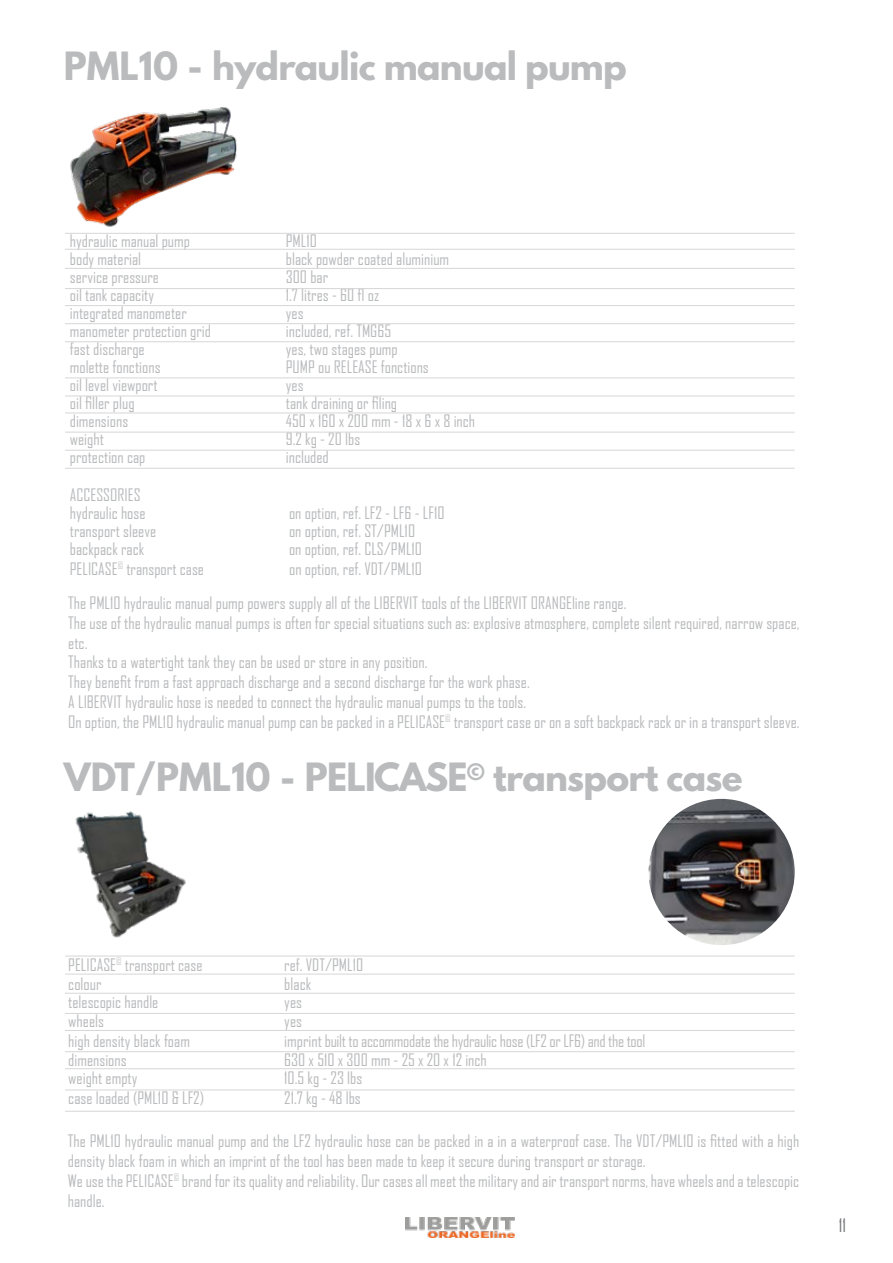
<style>
.page{position:relative;width:893px;height:1263px;background:#fff}
.page>*{position:absolute;margin:0;border:0;box-sizing:border-box;transform-origin:0 0}
.t1{font:700 34.5px "League Spartan";letter-spacing:-.02em;color:#babbbd}
.t2{font:18px "Agency FB";color:#76777a}
.t3{font:16.5px/19.8px "Agency FB";color:#babbbd}
.t4{font:16.5px "Agency FB";letter-spacing:-.02em;color:#bcbcbc}
.s1{color:#babbbd}
</style>
<div class="page">
<img style="left:406px;top:1217px;width:108px;height:21px">
<img style="left:70px;top:107px;width:167px;height:120px">
<hr style="left:65px;top:233px;width:730px;height:1px;background:#d6d6d7">
<hr style="left:65px;top:249px;width:730px;height:1px;background:#d6d6d7">
<hr style="left:65px;top:268px;width:730px;height:1px;background:#d6d6d7">
<hr style="left:65px;top:288px;width:730px;height:1px;background:#d6d6d7">
<hr style="left:65px;top:305px;width:730px;height:1px;background:#d6d6d7">
<hr style="left:65px;top:323px;width:730px;height:1px;background:#d6d6d7">
<hr style="left:65px;top:341px;width:730px;height:1px;background:#d6d6d7">
<hr style="left:65px;top:378px;width:730px;height:1px;background:#d6d6d7">
<hr style="left:65px;top:396px;width:730px;height:1px;background:#d6d6d7">
<hr style="left:65px;top:413px;width:730px;height:1px;background:#d6d6d7">
<hr style="left:65px;top:432px;width:730px;height:1px;background:#d6d6d7">
<hr style="left:65px;top:450px;width:730px;height:1px;background:#d6d6d7">
<hr style="left:65px;top:468px;width:730px;height:1px;background:#d6d6d7">
<hr style="left:65px;top:956px;width:730px;height:1px;background:#d6d6d7">
<hr style="left:65px;top:974px;width:730px;height:1px;background:#d6d6d7">
<hr style="left:65px;top:993px;width:730px;height:1px;background:#d6d6d7">
<hr style="left:65px;top:1013px;width:730px;height:1px;background:#d6d6d7">
<hr style="left:65px;top:1030px;width:730px;height:1px;background:#d6d6d7">
<hr style="left:65px;top:1051px;width:730px;height:1px;background:#d6d6d7">
<hr style="left:65px;top:1068px;width:730px;height:1px;background:#d6d6d7">
<hr style="left:65px;top:1090px;width:730px;height:1px;background:#d6d6d7">
<hr style="left:65px;top:1111px;width:730px;height:1px;background:#d6d6d7">
<img style="left:75px;top:811px;width:111px;height:127px">
<img style="left:648px;top:799px;width:147px;height:146px;border-radius:73px">
<h1 class="t1" style="left:64px;top:39px;width:565px">PML10 - hydraulic manual pump</h1>
<p class="t3" style="left:70px;top:231px;width:122px">hydraulic manual pump</p>
<p class="t3" style="left:286px;top:231px;width:33px">PML10</p>
<p class="t3" style="left:70px;top:249px;width:73px">body material</p>
<p class="t3" style="left:286px;top:249px;width:165px">black powder coated aluminium</p>
<p class="t3" style="left:70px;top:267px;width:91px">service pressure</p>
<p class="t3" style="left:286px;top:267px;width:44px">300 bar</p>
<p class="t3" style="left:70px;top:285px;width:86px">oil tank capacity</p>
<p class="t3" style="left:286px;top:285px;width:95px">1.7 litres - 60 fl oz</p>
<p class="t3" style="left:70px;top:303px;width:119px">integrated manometer</p>
<p class="t3" style="left:286px;top:303px;width:19px">yes</p>
<p class="t3" style="left:70px;top:321px;width:143px">manometer protection grid</p>
<p class="t3" style="left:286px;top:321px;width:107px">included, ref. TMG65</p>
<p class="t3" style="left:70px;top:339px;width:76px">fast discharge</p>
<p class="t3" style="left:286px;top:339px;width:113px">yes, two stages pump</p>
<p class="t3" style="left:70px;top:357px;width:92px">molette fonctions</p>
<p class="t3" style="left:286px;top:357px;width:145px">PUMP ou RELEASE fonctions</p>
<p class="t3" style="left:70px;top:375px;width:89px">oil level viewport</p>
<p class="t3" style="left:286px;top:375px;width:19px">yes</p>
<p class="t3" style="left:70px;top:393px;width:66px">oil filler plug</p>
<p class="t3" style="left:286px;top:393px;width:113px">tank draining or filing</p>
<p class="t3" style="left:70px;top:411px;width:60px">dimensions</p>
<p class="t3" style="left:286px;top:411px;width:191px">450 x 160 x 200 mm - 18 x 6 x 8 inch</p>
<p class="t3" style="left:70px;top:429px;width:36px">weight</p>
<p class="t3" style="left:286px;top:429px;width:76px">9.2 kg - 20 lbs</p>
<p class="t3" style="left:70px;top:447px;width:77px">protection cap</p>
<p class="t3" style="left:286px;top:447px;width:45px">included</p>
<p class="t3" style="left:70px;top:486px;width:77px;line-height:18px">ACCESSORIES hydraulic hose</p>
<p class="t3" style="left:289px;top:503px;width:157px">on option, ref. LF2 - LF6 - LF10</p>
<p class="t3" style="left:70px;top:521px;width:88px">transport sleeve</p>
<p class="t3" style="left:289px;top:521px;width:128px">on option, ref. ST/PML10</p>
<p class="t3" style="left:70px;top:539px;width:76px">backpack rack</p>
<p class="t3" style="left:289px;top:539px;width:134px">on option, ref. CLS/PML10</p>
<p class="t3" style="left:70px;top:558px;width:136px">PELICASE<sup>©</sup> transport case</p>
<p class="t3" style="left:68px;top:551px;width:560px;line-height:34px;text-indent:221px">on option, ref. VDT/PML10<br>The PML10 hydraulic manual pump powers supply all of the LIBERVIT tools of the LIBERVIT ORANGEline range.</p>
<p class="t3" style="left:68px;top:612px;width:733px">The use of the hydraulic manual pumps is often for special situations such as: explosive atmosphere, complete silent required, narrow space, etc.<br>Thanks to a watertight tank they can be used or store in any position.<br>They benefit from a fast approach discharge and a second discharge for the work phase.<br>A LIBERVIT hydraulic hose is needed to connect the hydraulic manual pumps to the tools.<br>On option, the PML10 hydraulic manual pump can be packed in a PELICASE<sup>©</sup> transport case or on a soft backpack rack or in a transport sleeve.</p>
<h1 class="t1" style="left:64px;top:750px;width:680px">VDT/PML10 - PELICASE<sup>©</sup> transport case</h1>
<p class="t3" style="left:68px;top:954px;width:136px">PELICASE<sup>©</sup> transport case</p>
<p class="t3" style="left:284px;top:954px;width:80px">ref. VDT/PML10</p>
<p class="t3" style="left:68px;top:973px;width:35px">colour</p>
<p class="t3" style="left:284px;top:973px;width:28px">black</p>
<p class="t3" style="left:68px;top:992px;width:92px">telescopic handle</p>
<p class="t3" style="left:284px;top:992px;width:19px">yes</p>
<p class="t3" style="left:68px;top:1011px;width:37px">wheels</p>
<p class="t3" style="left:284px;top:1011px;width:19px">yes</p>
<p class="t3" style="left:68px;top:1030px;width:123px">high density black foam</p>
<p class="t4" style="left:284px;top:1031px;width:363px"><span class="s1">imprint</span> built to accommodate the hydraulic hose (LF2 or LF6) and the tool</p>
<p class="t3" style="left:68px;top:1049px;width:60px">dimensions</p>
<p class="t3" style="left:284px;top:1049px;width:204px">630 x 510 x 300 mm - 25 x 20 x 12 inch</p>
<p class="t3" style="left:68px;top:1068px;width:71px">weight empty</p>
<p class="t3" style="left:284px;top:1068px;width:80px">10.5 kg - 23 lbs</p>
<p class="t3" style="left:68px;top:1088px;width:137px">case loaded (PML10 &amp; LF2)</p>
<p class="t3" style="left:284px;top:1088px;width:78px">21.7 kg - 48 lbs</p>
<p class="t3" style="left:68px;top:1131px;width:733px">The PML10 hydraulic manual pump and the LF2 hydraulic hose can be packed in a in a waterproof case. The VDT/PML10 is fitted with a high density black foam in which an imprint of the tool has been made to keep it secure during transport or storage.<br>We use the PELICASE<sup>©</sup> brand for its quality and reliability. Our cases all meet the military and air transport norms, have wheels and a telescopic handle.</p>
<p class="t2" style="left:839px;top:1214px;width:9px">11</p>
</div>
